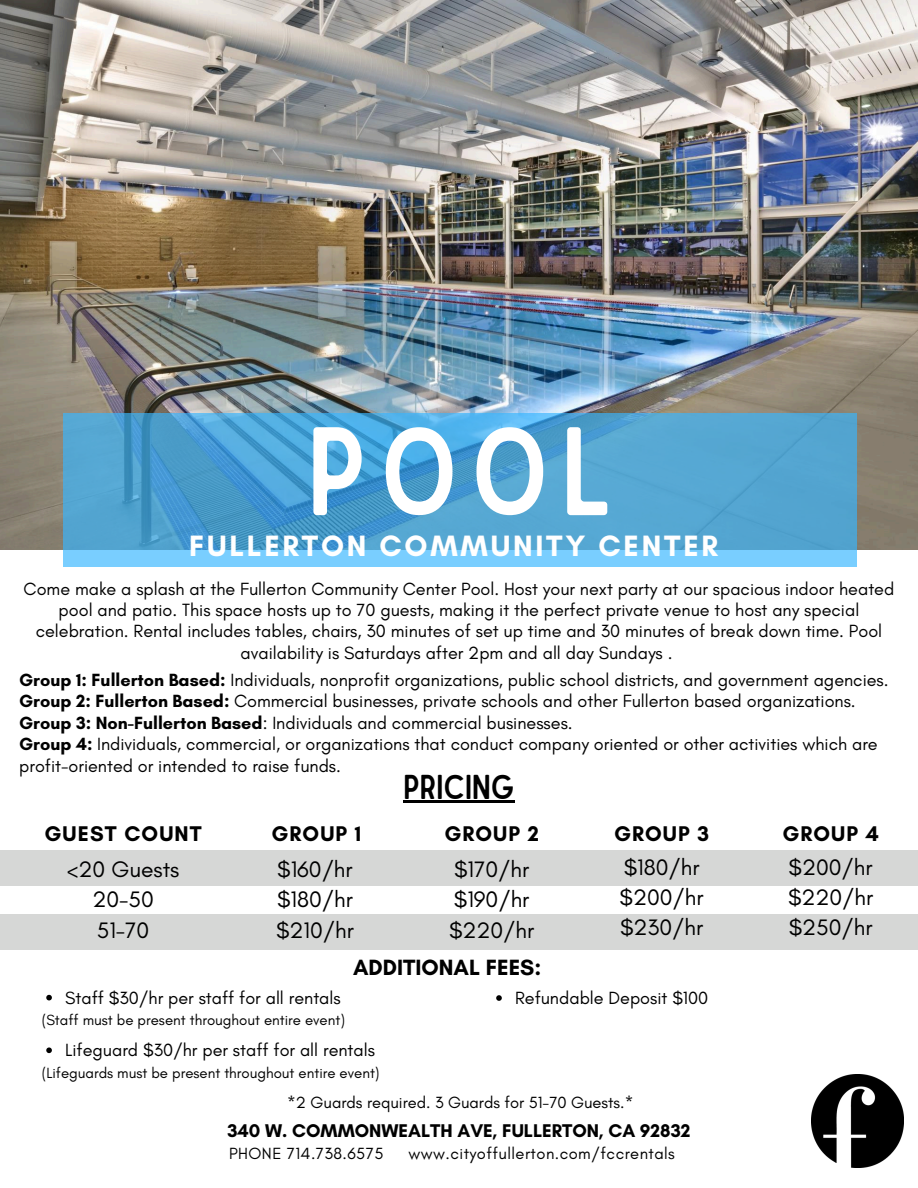
<style>
.page{position:relative;width:918px;height:1188px;background:#fff}
.page>*{position:absolute;margin:0;border:0;box-sizing:border-box;transform-origin:0 0}
.t1{font:120px "Sailors";color:#fff}
.t2{font:33px "Sailors";color:#000}
.t3{font:700 30px "Glacial Indifference";letter-spacing:.09em;color:#fff}
.t4{font:22.8px/30.5px "Glacial Indifference";color:#000;text-align:justify}
.t5{font:700 22.5px "Glacial Indifference";color:#000}
.t6{font:700 21.6px "Glacial Indifference";letter-spacing:.05em;color:#000}
.t7{font:700 18.75px "Glacial Indifference";color:#000}
.t8{font:18px/21.3px "Glacial Indifference";color:#000;text-align:center}
.t9{font:16.5px "Glacial Indifference";letter-spacing:.025em;color:#000}
.t10{font:16.5px "Glacial Indifference";color:#000}
.t11{font:15px "Glacial Indifference";color:#000}
.s1{font-weight:700}
</style>
<div class="page">
<img style="left:0;top:0;width:918px;height:549px">
<svg style="left:63px;top:413px;width:794px;height:154px;background:#53a7d6"></svg>
<div style="left:0;top:850px;width:918px;height:36px;background:#d6d7d6"></div>
<div style="left:0;top:915px;width:918px;height:35px;background:#d6d7d6"></div>
<img style="left:811px;top:1075px;width:93px;height:92px">
<hr style="left:403px;top:801px;width:112px;height:2px;background:#000">
<svg style="left:46px;top:1047px;width:6px;height:6px"></svg>
<svg style="left:46px;top:995px;width:6px;height:5px"></svg>
<svg style="left:496px;top:995px;width:6px;height:6px"></svg>
<h4 class="t1" style="left:307px;top:427px;width:307px">POOL</h4>
<h4 class="t3" style="left:189px;top:527px;width:530px">FULLERTON COMMUNITY CENTER</h4>
<h2 class="t8" style="left:24px;top:578px;width:872px">Come make a splash at the Fullerton Community Center Pool. Host your next party at our spacious indoor heated pool and patio. This space hosts up to 70 guests, making it the perfect private venue to host any special celebration. Rental includes tables, chairs, 30 minutes of set up time and 30 minutes of break down time. Pool availability is Saturdays after 2pm and all day Sundays .</h2>
<p class="t8" style="left:19px;top:669px;width:871px"><span class="s1">Group 1: Fullerton Based:</span> Individuals, nonprofit organizations, public school districts, and government agencies.</p>
<p class="t8" style="left:19px;top:690px;width:838px"><span class="s1">Group 2: Fullerton Based:</span> Commercial businesses, private schools and other Fullerton based organizations.</p>
<p class="t8" style="left:19px;top:712px;width:555px"><span class="s1">Group 3: Non-Fullerton Based</span>: Individuals and commercial businesses.</p>
<p class="t8" style="left:19px;top:733px;width:860px;text-align:left"><span class="s1">Group 4:</span> Individuals, commercial, or organizations that conduct company oriented or other activities which are profit-oriented or intended to raise funds.</p>
<p class="t2" style="left:403px;top:774px;width:113px">PRICING</p>
<p class="t6" style="left:44px;top:821px;width:159px">GUEST COUNT</p>
<p class="t6" style="left:271px;top:821px;width:91px">GROUP 1</p>
<p class="t6" style="left:444px;top:821px;width:96px">GROUP 2</p>
<p class="t4" style="left:276px;top:854px;width:79px">$160/hr $180/hr $210/hr</p>
<h3 class="t4" style="left:67px;top:854px;width:114px;text-align:center">&lt;20 Guests<br>20-50<br>51-70</h3>
<h4 class="t4" style="left:449px;top:854px;width:87px;text-align:left">$170/hr $190/hr $220/hr</h4>
<h4 class="t5" style="left:353px;top:954px;width:190px">ADDITIONAL FEES:</h4>
<p class="t6" style="left:614px;top:821px;width:97px">GROUP 3</p>
<h6 class="t6" style="left:782px;top:821px;width:98px">GROUP 4</h6>
<p class="t4" style="left:620px;top:851px;width:85px;text-align:left">$180/hr $200/hr $230/hr</p>
<p class="t4" style="left:788px;top:851px;width:87px">$200/hr $220/hr $250/hr</p>
<h5 class="t8" style="left:65px;top:987px;width:277px">Staff $30/hr per staff for all rentals</h5>
<h4 class="t11" style="left:42px;top:1011px;width:305px">(Staff must be present throughout entire event)</h4>
<h5 class="t8" style="left:65px;top:1040px;width:311px">Lifeguard $30/hr per staff for all rentals</h5>
<h5 class="t11" style="left:42px;top:1064px;width:339px">(Lifeguards must be present throughout entire event)</h5>
<p class="t8" style="left:515px;top:987px;width:195px">Refundable Deposit $100</p>
<p class="t10" style="left:287px;top:1092px;width:348px">*2 Guards required. 3 Guards for 51-70 Guests.*</p>
<h5 class="t7" style="left:228px;top:1120px;width:464px">340 W. COMMONWEALTH AVE, FULLERTON, CA 92832</h5>
<h4 class="t9" style="left:229px;top:1143px;width:156px">PHONE 714.738.6575</h4>
<h5 class="t9" style="left:408px;top:1143px;width:268px">www.cityoffullerton.com/fccrentals</h5>
</div>
